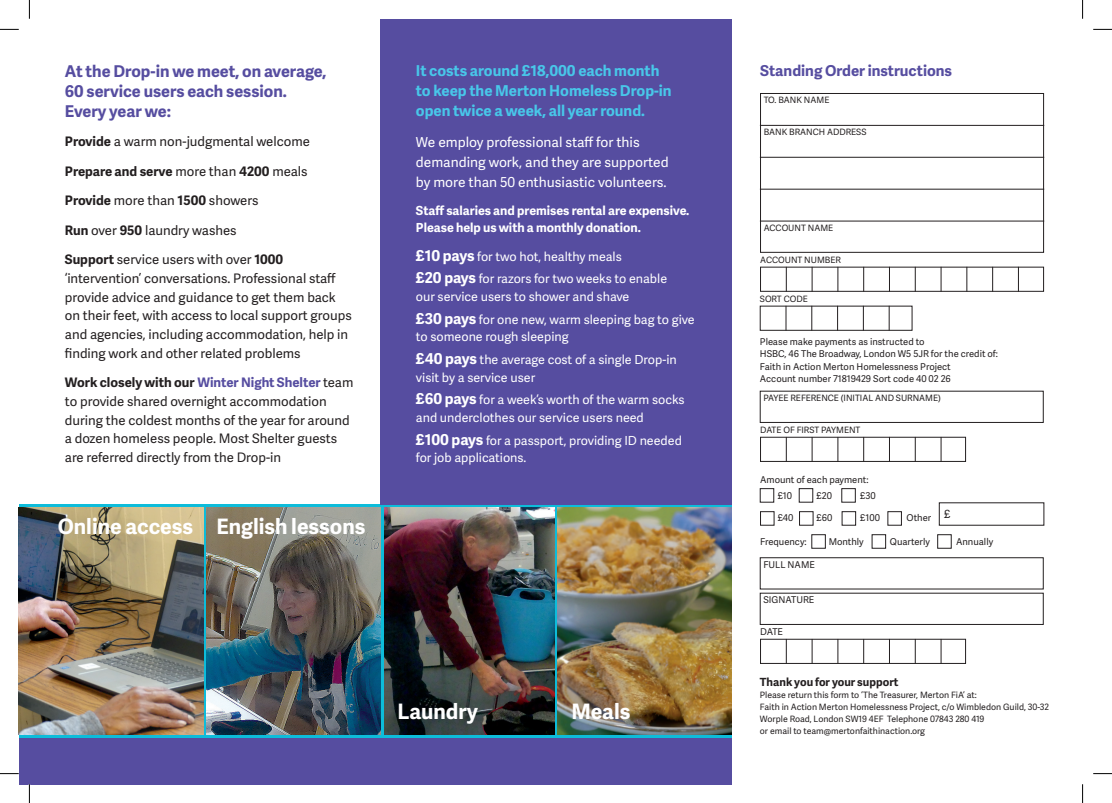
<style>
.page{position:relative;width:1112px;height:803px;background:#fff}
.page>*{position:absolute;margin:0;border:0;box-sizing:border-box;transform-origin:0 0}
.t1{font:700 21.25px "Adelle Sans";color:#fff}
.t2{font:700 16.25px/20px "Adelle Sans";color:#564da0}
.t3{font:700 15px/20px "Adelle Sans";color:#48c7e9}
.t4{font:700 15px "Adelle Sans";color:#564da0}
.t5{font:13.75px/20px "Adelle Sans";color:#fff}
.t6{font:13.12px/18.8px "Adelle Sans";color:#231f20}
.t7{font:700 13.12px "Adelle Sans";color:#231f20}
.t8{font:12.5px/22.9px "Adelle Sans";color:#fff}
.t9{font:700 12.5px/17.5px "Adelle Sans";color:#fff}
.t10{font:700 11.25px "Adelle Sans";color:#231f20}
.t11{font:11.25px "Adelle Sans";color:#231f20}
.t12{font:9.38px/12.5px "Adelle Sans";color:#231f20}
.t13{font:8.75px/11.9px "Adelle Sans";color:#231f20}
.s1{font-weight:700}
.s2{font-weight:400}
.s3{font-weight:700;color:#564da0}
.s4{font-weight:700;font-size:15px}
</style>
<div class="page">
<svg style="left:19px;top:504px;width:712px;height:234px;fill:#0dbcda"></svg>
<div style="left:380px;top:19px;width:351px;height:485px;background:#564da0"></div>
<img style="left:384px;top:508px;width:170px;height:226px">
<img style="left:207px;top:508px;width:173px;height:226px">
<img style="left:557px;top:508px;width:174px;height:226px">
<img style="left:19px;top:508px;width:184px;height:226px">
<div style="left:19px;top:738px;width:712px;height:46px;background:#564da0"></div>
<div style="left:760px;top:93px;width:283px;height:160px;border:1px solid #231f20"></div>
<hr style="left:759px;top:157px;width:284px;height:1px;background:#231f20">
<hr style="left:759px;top:125px;width:284px;height:1px;background:#231f20">
<hr style="left:759px;top:189px;width:284px;height:1px;background:#231f20">
<hr style="left:759px;top:221px;width:284px;height:1px;background:#231f20">
<div style="left:759px;top:306px;width:153px;height:25px;border:1px solid #231f20"></div>
<svg style="left:785px;top:306px;width:1px;height:25px"></svg>
<svg style="left:811px;top:306px;width:1px;height:25px"></svg>
<svg style="left:837px;top:306px;width:1px;height:25px"></svg>
<svg style="left:862px;top:306px;width:1px;height:25px"></svg>
<svg style="left:888px;top:306px;width:1px;height:25px"></svg>
<div style="left:760px;top:267px;width:283px;height:25px;border:1px solid #231f20"></div>
<svg style="left:785px;top:267px;width:1px;height:25px"></svg>
<svg style="left:811px;top:267px;width:1px;height:25px"></svg>
<svg style="left:837px;top:267px;width:1px;height:25px"></svg>
<svg style="left:863px;top:267px;width:1px;height:25px"></svg>
<svg style="left:914px;top:267px;width:1px;height:25px"></svg>
<svg style="left:940px;top:267px;width:1px;height:25px"></svg>
<svg style="left:966px;top:267px;width:1px;height:25px"></svg>
<svg style="left:992px;top:267px;width:1px;height:25px"></svg>
<svg style="left:1017px;top:267px;width:1px;height:25px"></svg>
<div style="left:760px;top:639px;width:205px;height:25px;border:1px solid #231f20"></div>
<svg style="left:785px;top:639px;width:1px;height:25px"></svg>
<svg style="left:811px;top:639px;width:1px;height:25px"></svg>
<svg style="left:837px;top:639px;width:1px;height:25px"></svg>
<svg style="left:863px;top:639px;width:1px;height:25px"></svg>
<svg style="left:889px;top:639px;width:1px;height:25px"></svg>
<svg style="left:914px;top:639px;width:1px;height:25px"></svg>
<svg style="left:940px;top:639px;width:1px;height:25px"></svg>
<div style="left:759px;top:488px;width:14px;height:14px;border:1px solid #231f20"></div>
<div style="left:798px;top:488px;width:14px;height:14px;border:1px solid #231f20"></div>
<div style="left:841px;top:488px;width:14px;height:14px;border:1px solid #231f20"></div>
<div style="left:760px;top:511px;width:14px;height:14px;border:1px solid #231f20"></div>
<div style="left:799px;top:511px;width:14px;height:14px;border:1px solid #231f20"></div>
<div style="left:759px;top:593px;width:284px;height:32px;border:1px solid #231f20"></div>
<div style="left:759px;top:557px;width:284px;height:32px;border:1px solid #231f20"></div>
<div style="left:760px;top:437px;width:205px;height:25px;border:1px solid #231f20"></div>
<svg style="left:785px;top:437px;width:1px;height:25px"></svg>
<svg style="left:811px;top:437px;width:1px;height:25px"></svg>
<svg style="left:837px;top:437px;width:1px;height:25px"></svg>
<svg style="left:863px;top:437px;width:1px;height:25px"></svg>
<svg style="left:889px;top:437px;width:1px;height:25px"></svg>
<svg style="left:914px;top:437px;width:1px;height:25px"></svg>
<svg style="left:940px;top:437px;width:1px;height:25px"></svg>
<div style="left:759px;top:391px;width:284px;height:32px;border:1px solid #231f20"></div>
<div style="left:871px;top:534px;width:14px;height:14px;border:1px solid #231f20"></div>
<div style="left:937px;top:534px;width:14px;height:14px;border:1px solid #231f20"></div>
<svg style="left:0;top:29px;width:19px;height:1px"></svg>
<svg style="left:1093px;top:29px;width:18px;height:1px"></svg>
<svg style="left:0;top:773px;width:19px;height:1px"></svg>
<svg style="left:1093px;top:773px;width:18px;height:1px"></svg>
<svg style="left:29px;top:0;width:1px;height:19px"></svg>
<svg style="left:29px;top:784px;width:1px;height:19px"></svg>
<svg style="left:1082px;top:0;width:1px;height:19px"></svg>
<svg style="left:1082px;top:784px;width:1px;height:19px"></svg>
<p class="t2" style="left:65px;top:61px;width:263px">At the Drop-in we meet, on average,<br>60 service users each session.<br>Every year we:</p>
<p class="t6" style="left:65px;top:132px;width:246px"><span class="s1">Provide</span> a warm non-judgmental welcome</p>
<p class="t7" style="left:65px;top:162px;width:244px">Prepare and serve <span class="s2">more than</span> 4200 <span class="s2">meals</span></p>
<p class="t6" style="left:65px;top:191px;width:195px"><span class="s1">Provide</span> more than <span class="s1">1500</span> showers</p>
<p class="t6" style="left:65px;top:220px;width:173px"><span class="s1">Run</span> over <span class="s1">950</span> laundry washes</p>
<p class="t6" style="left:65px;top:249px;width:288px"><span class="s1">Support</span> service users with over <span class="s1">1000 </span>‘intervention’ conversations. Professional staff provide advice and guidance to get them back on their feet, with access to local support groups and agencies, including accommodation, help in finding work and other related problems</p>
<p class="t6" style="left:65px;top:373px;width:290px"><span class="s1">Work closely with our</span> <span class="s3">Winter Night Shelter</span> team to provide shared overnight accommodation during the coldest months of the year for around a dozen homeless people. Most Shelter guests are referred directly from the Drop-in</p>
<p class="t3" style="left:416px;top:60px;width:257px">It costs around £18,000 each month to keep the Merton Homeless Drop-in open twice a week, all year round.</p>
<p class="t5" style="left:416px;top:131px;width:254px">We employ professional staff for this demanding work, and they are supported by more than 50 enthusiastic volunteers.</p>
<p class="t9" style="left:416px;top:201px;width:275px">Staff salaries and premises rental are expensive.<br>Please help us with a monthly donation.</p>
<p class="t8" style="left:416px;top:244px;width:253px"><span class="s4">£10 pays</span> for two hot, healthy meals<br><span class="s4">£20 pays</span> for razors for two weeks to enable</p>
<p class="t8" style="left:416px;top:285px;width:280px">our service users to shower and shave<br><span class="s4">£30 pays</span> for one new, warm sleeping bag to give</p>
<p class="t8" style="left:416px;top:325px;width:262px">to someone rough sleeping<br><span class="s4">£40 pays</span> the average cost of a single Drop-in</p>
<p class="t8" style="left:416px;top:365px;width:270px">visit by a service user<br><span class="s4">£60 pays</span> for a week’s worth of the warm socks</p>
<p class="t8" style="left:416px;top:406px;width:267px">and underclothes our service users need<br><span class="s4">£100 pays</span> for a passport, providing ID needed</p>
<p class="t8" style="left:416px;top:446px;width:112px">for job applications.</p>
<p class="t4" style="left:760px;top:60px;width:193px">Standing Order instructions</p>
<p class="t13" style="left:763px;top:94px;width:67px">TO. BANK NAME</p>
<p class="t13" style="left:763px;top:126px;width:104px">BANK BRANCH ADDRESS</p>
<p class="t13" style="left:763px;top:222px;width:71px">ACCOUNT NAME</p>
<p class="t13" style="left:760px;top:253px;width:82px">ACCOUNT NUMBER</p>
<p class="t13" style="left:759px;top:292px;width:49px">SORT CODE</p>
<p class="t12" style="left:759px;top:335px;width:240px">Please make payments as instructed to<br>HSBC, 46 The Broadway, London W5 5JR for the credit of:<br>Faith in Action Merton Homelessness Project<br>Account number 71819429 Sort code 40 02 26</p>
<p class="t13" style="left:763px;top:392px;width:179px">PAYEE REFERENCE (INITIAL AND SURNAME)</p>
<p class="t13" style="left:760px;top:424px;width:102px">DATE OF FIRST PAYMENT</p>
<p class="t12" style="left:777px;top:471px;width:92px;line-height:16px;text-indent:-18px">Amount of each payment: £10</p>
<p class="t12" style="left:816px;top:489px;width:17px">£20</p>
<p class="t12" style="left:860px;top:489px;width:17px">£30</p>
<h1 class="t1" style="left:58px;top:511px;width:137px">Online access</h1>
<h1 class="t1" style="left:216px;top:511px;width:150px">English lessons</h1>
<p class="t11" style="left:944px;top:506px;width:8px">£</p>
<p class="t12" style="left:777px;top:511px;width:17px">£40</p>
<p class="t12" style="left:816px;top:511px;width:17px">£60</p>
<p class="t12" style="left:860px;top:511px;width:21px">£100</p>
<p class="t12" style="left:906px;top:511px;width:26px">Other</p>
<p class="t12" style="left:760px;top:535px;width:48px">Frequency:</p>
<p class="t12" style="left:828px;top:535px;width:37px">Monthly</p>
<p class="t12" style="left:889px;top:535px;width:41px">Quarterly</p>
<p class="t12" style="left:955px;top:535px;width:39px">Annually</p>
<p class="t12" style="left:763px;top:558px;width:53px">FULL NAME</p>
<p class="t12" style="left:763px;top:594px;width:52px">SIGNATURE</p>
<p class="t12" style="left:760px;top:625px;width:24px">DATE</p>
<h1 class="t1" style="left:397px;top:696px;width:82px">Laundry</h1>
<h1 class="t1" style="left:571px;top:696px;width:61px">Meals</h1>
<p class="t10" style="left:759px;top:674px;width:140px">Thank you for your support</p>
<p class="t13" style="left:759px;top:689px;width:290px">Please return this form to ‘The Treasurer, Merton FiA’ at:<br>Faith in Action Merton Homelessness Project, c/o Wimbledon Guild, 30-32<br>Worple Road, London SW19 4EF Telephone 07843 280 419<br>or email to team@mertonfaithinaction.org</p>
</div>
